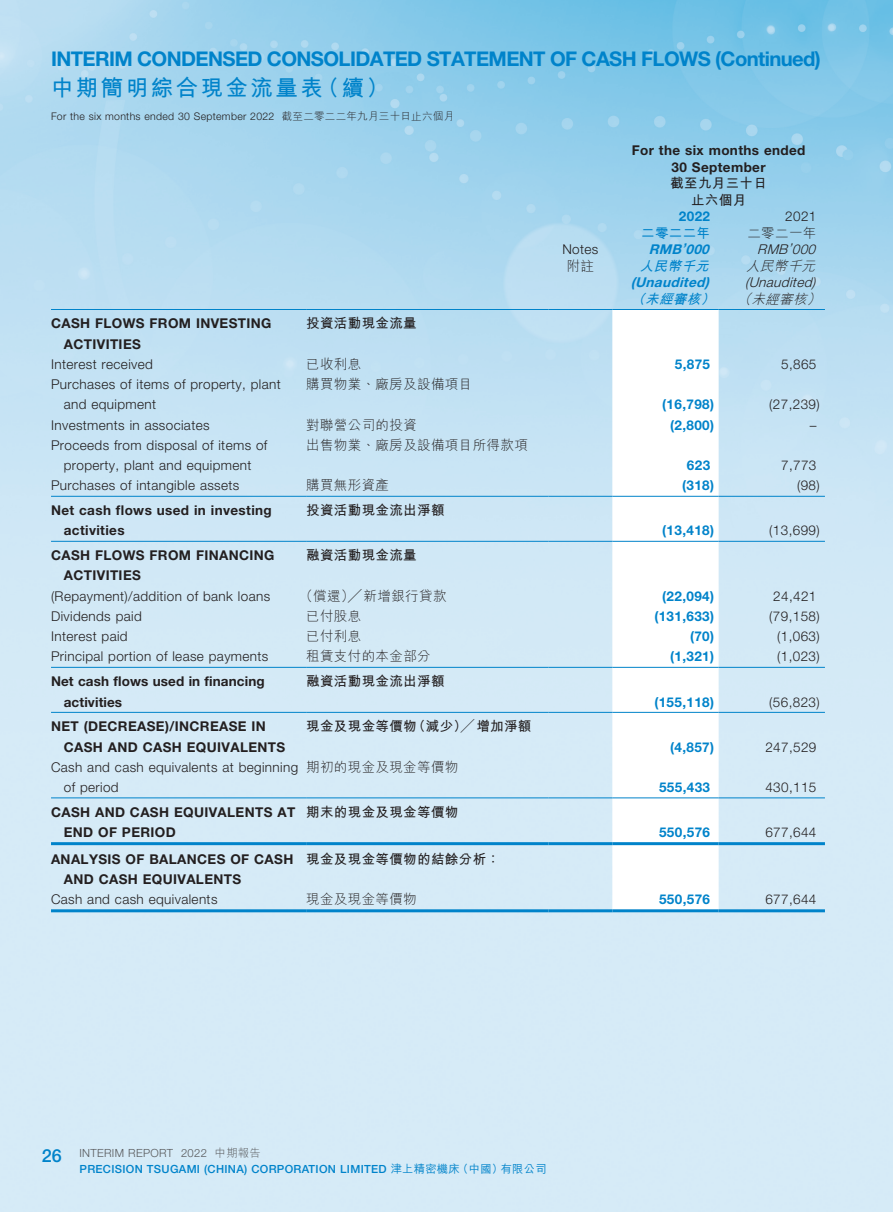
<style>
.page{position:relative;width:893px;height:1212px;background:#fff}
.page>*{position:absolute;margin:0;border:0;box-sizing:border-box;transform-origin:0 0}
.t1{font:700 22.5px "M Hei HK";letter-spacing:.11em;color:#0083ca}
.t2{font:700 20.25px "Helvetica Neue LT Std";letter-spacing:-.03em;color:#0083ca}
.t3{font:300 13.5px/20.2px "Helvetica Neue LT Std";letter-spacing:.03em;color:#231f20}
.t4{font:700 13.5px/20.2px "Helvetica Neue LT Std";letter-spacing:.03em;color:#231f20}
.t5{font:700 13.5px "Helvetica Neue LT Std";letter-spacing:.03em;color:#0083ca}
.t6{font:300 13.5px "M Hei HK";letter-spacing:.03em;color:#231f20}
.t7{font:700 13.5px/16.5px "M Hei HK";letter-spacing:.03em;color:#231f20;text-align:center}
.t8{font:700 13.5px/20.2px "Helvetica Neue LT Std";letter-spacing:.01em;color:#231f20}
.t9{font:italic 700 13.5px "Helvetica Neue LT Std";color:#0083ca}
.t10{font:italic 300 13.5px "Helvetica Neue LT Std";color:#231f20}
.t11{font:italic 700 13.5px "M Hei HK";color:#0083ca}
.t12{font:italic 300 13.5px "M Hei HK";color:#231f20}
.t13{font:700 13.5px "M Hei HK";letter-spacing:.03em;color:#0083ca}
.t14{font:500 11.25px/16.5px "Helvetica Neue LT Std";letter-spacing:.03em;color:#0083ca}
.t15{font:300 10.5px "Helvetica Neue LT Std";letter-spacing:.03em;color:#231f20}
.s1{font-family:"M Hei HK"}
.s2{font-size:18px}
.s3{font-weight:300;color:#57585a}
.s4{font-family:"M Hei HK";font-weight:300;color:#57585a}
</style>
<div class="page">
<img style="left:0;top:0;width:893px;height:1212px">
<svg style="left:612px;top:310px;width:107px;height:599px"></svg>
<hr style="left:51px;top:309px;width:255px;height:1px;background:#0083ca">
<hr style="left:306px;top:309px;width:243px;height:1px;background:#0083ca">
<hr style="left:549px;top:309px;width:63px;height:1px;background:#0083ca">
<hr style="left:612px;top:309px;width:107px;height:1px;background:#0083ca">
<hr style="left:719px;top:309px;width:106px;height:1px;background:#0083ca">
<hr style="left:51px;top:496px;width:255px;height:1px;background:#0083ca">
<hr style="left:306px;top:496px;width:243px;height:1px;background:#0083ca">
<hr style="left:549px;top:496px;width:63px;height:1px;background:#0083ca">
<hr style="left:612px;top:496px;width:107px;height:1px;background:#0083ca">
<hr style="left:719px;top:496px;width:106px;height:1px;background:#0083ca">
<hr style="left:51px;top:541px;width:255px;height:1px;background:#0083ca">
<hr style="left:306px;top:541px;width:243px;height:1px;background:#0083ca">
<hr style="left:549px;top:541px;width:63px;height:1px;background:#0083ca">
<hr style="left:612px;top:541px;width:107px;height:1px;background:#0083ca">
<hr style="left:719px;top:541px;width:106px;height:1px;background:#0083ca">
<hr style="left:51px;top:667px;width:255px;height:1px;background:#0083ca">
<hr style="left:306px;top:667px;width:243px;height:1px;background:#0083ca">
<hr style="left:549px;top:667px;width:63px;height:1px;background:#0083ca">
<hr style="left:612px;top:667px;width:107px;height:1px;background:#0083ca">
<hr style="left:719px;top:667px;width:106px;height:1px;background:#0083ca">
<hr style="left:51px;top:712px;width:255px;height:1px;background:#0083ca">
<hr style="left:306px;top:712px;width:243px;height:1px;background:#0083ca">
<hr style="left:549px;top:712px;width:63px;height:1px;background:#0083ca">
<hr style="left:612px;top:712px;width:107px;height:1px;background:#0083ca">
<hr style="left:719px;top:712px;width:106px;height:1px;background:#0083ca">
<hr style="left:51px;top:797px;width:255px;height:1px;background:#0083ca">
<hr style="left:306px;top:797px;width:243px;height:1px;background:#0083ca">
<hr style="left:549px;top:797px;width:63px;height:1px;background:#0083ca">
<hr style="left:612px;top:797px;width:107px;height:1px;background:#0083ca">
<hr style="left:719px;top:797px;width:106px;height:1px;background:#0083ca">
<hr style="left:51px;top:842px;width:255px;height:3px;background:#0083ca">
<hr style="left:306px;top:842px;width:243px;height:3px;background:#0083ca">
<hr style="left:549px;top:842px;width:63px;height:3px;background:#0083ca">
<hr style="left:612px;top:842px;width:107px;height:3px;background:#0083ca">
<hr style="left:719px;top:842px;width:106px;height:3px;background:#0083ca">
<hr style="left:51px;top:909px;width:255px;height:3px;background:#0083ca">
<hr style="left:306px;top:909px;width:243px;height:3px;background:#0083ca">
<hr style="left:549px;top:909px;width:63px;height:3px;background:#0083ca">
<hr style="left:612px;top:909px;width:107px;height:3px;background:#0083ca">
<hr style="left:719px;top:909px;width:106px;height:3px;background:#0083ca">
<h2 class="t2" style="left:51px;top:46px;width:771px">INTERIM CONDENSED CONSOLIDATED STATEMENT OF CASH FLOWS (Continued)</h2>
<h1 class="t1" style="left:51px;top:71px;width:340px">中期簡明綜合現金流量表（續）</h1>
<p class="t15" style="left:51px;top:110px;width:405px">For the six months ended 30 September 2022 <span class="s1">截至二零二二年九月三十日止六個月</span></p>
<p class="t4" style="left:632px;top:142px;width:175px;line-height:16.5px;text-align:center">For the six months ended<br>30 September</p>
<p class="t7" style="left:670px;top:174px;width:98px">截至九月三十日止六個月</p>
<p class="t5" style="left:679px;top:208px;width:33px">2022</p>
<p class="t3" style="left:785px;top:206px;width:33px">2021</p>
<p class="t13" style="left:641px;top:223px;width:71px">二零二二年</p>
<p class="t6" style="left:747px;top:226px;width:71px">二零二一年</p>
<p class="t3" style="left:562px;top:239px;width:38px">Notes</p>
<p class="t9" style="left:649px;top:241px;width:66px">RMB’000</p>
<p class="t10" style="left:757px;top:241px;width:64px">RMB’000</p>
<p class="t6" style="left:567px;top:259px;width:29px">附註</p>
<p class="t11" style="left:640px;top:256px;width:75px">人民幣千元</p>
<p class="t12" style="left:746px;top:259px;width:74px">人民幣千元</p>
<p class="t9" style="left:631px;top:274px;width:80px">(Unaudited)</p>
<p class="t10" style="left:745px;top:274px;width:72px">(Unaudited)</p>
<p class="t11" style="left:631px;top:289px;width:89px">（未經審核）</p>
<p class="t12" style="left:738px;top:292px;width:88px">（未經審核）</p>
<p class="t4" style="left:64px;top:313px;width:209px;text-indent:-13px">CASH FLOWS FROM INVESTING<br>ACTIVITIES</p>
<p class="t7" style="left:306px;top:314px;width:112px">投資活動現金流量</p>
<p class="t3" style="left:51px;top:354px;width:103px">Interest received</p>
<p class="t6" style="left:306px;top:357px;width:57px">已收利息</p>
<p class="t5" style="left:675px;top:356px;width:37px">5,875</p>
<p class="t3" style="left:781px;top:354px;width:37px">5,865</p>
<p class="t3" style="left:64px;top:374px;width:219px;text-indent:-13px">Purchases of items of property, plant and equipment</p>
<p class="t6" style="left:306px;top:377px;width:168px">購買物業、廠房及設備項目</p>
<p class="t5" style="left:662px;top:396px;width:53px">(16,798)</p>
<p class="t3" style="left:769px;top:394px;width:52px">(27,239)</p>
<p class="t3" style="left:51px;top:414px;width:160px">Investments in associates</p>
<p class="t6" style="left:306px;top:418px;width:112px">對聯營公司的投資</p>
<p class="t5" style="left:670px;top:416px;width:46px">(2,800)</p>
<p class="t3" style="left:810px;top:414px;width:8px">–</p>
<p class="t3" style="left:51px;top:435px;width:218px;text-align:center">Proceeds from disposal of items of property, plant and equipment</p>
<p class="t6" style="left:306px;top:438px;width:223px">出售物業、廠房及設備項目所得款項</p>
<p class="t5" style="left:687px;top:457px;width:25px">623</p>
<p class="t3" style="left:781px;top:455px;width:37px">7,773</p>
<p class="t3" style="left:51px;top:475px;width:190px">Purchases of intangible assets</p>
<p class="t6" style="left:306px;top:479px;width:84px">購買無形資產</p>
<p class="t5" style="left:682px;top:477px;width:34px">(318)</p>
<p class="t3" style="left:797px;top:475px;width:24px">(98)</p>
<p class="t4" style="left:64px;top:500px;width:210px;text-indent:-13px">Net cash flows used in investing activities</p>
<p class="t7" style="left:306px;top:501px;width:140px">投資活動現金流出淨額</p>
<p class="t5" style="left:662px;top:522px;width:53px">(13,418)</p>
<p class="t3" style="left:769px;top:520px;width:52px">(13,699)</p>
<p class="t4" style="left:64px;top:545px;width:212px;text-indent:-13px">CASH FLOWS FROM FINANCING<br>ACTIVITIES</p>
<p class="t7" style="left:306px;top:546px;width:112px">融資活動現金流量</p>
<p class="t3" style="left:51px;top:585px;width:221px">(Repayment)/addition of bank loans</p>
<p class="t6" style="left:299px;top:589px;width:149px">（償還）╱ 新增銀行貸款</p>
<p class="t5" style="left:662px;top:587px;width:53px">(22,094)</p>
<p class="t3" style="left:773px;top:585px;width:45px">24,421</p>
<p class="t3" style="left:51px;top:606px;width:92px">Dividends paid</p>
<p class="t6" style="left:306px;top:609px;width:57px">已付股息</p>
<p class="t5" style="left:654px;top:608px;width:61px">(131,633)</p>
<p class="t3" style="left:769px;top:606px;width:52px">(79,158)</p>
<p class="t3" style="left:51px;top:626px;width:78px">Interest paid</p>
<p class="t6" style="left:306px;top:629px;width:57px">已付利息</p>
<p class="t5" style="left:690px;top:628px;width:26px">(70)</p>
<p class="t3" style="left:777px;top:626px;width:44px">(1,063)</p>
<p class="t3" style="left:51px;top:646px;width:219px">Principal portion of lease payments</p>
<p class="t6" style="left:306px;top:650px;width:126px">租賃支付的本金部分</p>
<p class="t5" style="left:670px;top:648px;width:46px">(1,321)</p>
<p class="t3" style="left:777px;top:646px;width:44px">(1,023)</p>
<p class="t8" style="left:64px;top:671px;width:202px;text-indent:-13px">Net cash flows used in financing activities</p>
<p class="t7" style="left:306px;top:672px;width:140px">融資活動現金流出淨額</p>
<p class="t5" style="left:654px;top:693px;width:61px">(155,118)</p>
<p class="t3" style="left:769px;top:691px;width:52px">(56,823)</p>
<p class="t4" style="left:64px;top:716px;width:223px;text-indent:-13px">NET (DECREASE)/INCREASE IN<br>CASH AND CASH EQUIVALENTS</p>
<p class="t7" style="left:306px;top:717px;width:227px">現金及現金等價物（減少）╱增加淨額</p>
<p class="t3" style="left:64px;top:756px;width:236px;text-indent:-13px">Cash and cash equivalents at beginning of period</p>
<p class="t6" style="left:306px;top:760px;width:154px">期初的現金及現金等價物</p>
<p class="t4" style="left:64px;top:801px;width:233px;text-indent:-13px">CASH AND CASH EQUIVALENTS AT<br>END OF PERIOD</p>
<p class="t7" style="left:306px;top:802px;width:154px">期末的現金及現金等價物</p>
<p class="t5" style="left:670px;top:738px;width:46px">(4,857)</p>
<p class="t3" style="left:765px;top:736px;width:53px">247,529</p>
<p class="t5" style="left:659px;top:779px;width:53px">555,433</p>
<p class="t3" style="left:765px;top:777px;width:53px">430,115</p>
<p class="t5" style="left:659px;top:824px;width:53px">550,576</p>
<p class="t3" style="left:765px;top:822px;width:53px">677,644</p>
<p class="t4" style="left:64px;top:848px;width:231px;text-indent:-13px">ANALYSIS OF BALANCES OF CASH<br>AND CASH EQUIVALENTS</p>
<p class="t7" style="left:306px;top:849px;width:195px">現金及現金等價物的結餘分析：</p>
<p class="t3" style="left:51px;top:889px;width:168px">Cash and cash equivalents</p>
<p class="t6" style="left:306px;top:892px;width:112px">現金及現金等價物</p>
<p class="t5" style="left:659px;top:891px;width:53px">550,576</p>
<p class="t3" style="left:765px;top:889px;width:53px">677,644</p>
<p class="t14" style="left:80px;top:1144px;width:469px;text-indent:-38px"><span class="s2">26</span> <span class="s3">INTERIM REPORT 2022</span> <span class="s4">中期報告<br></span>PRECISION TSUGAMI (CHINA) CORPORATION LIMITED <span class="s1">津上精密機床（中國）有限公司</span></p>
</div>
